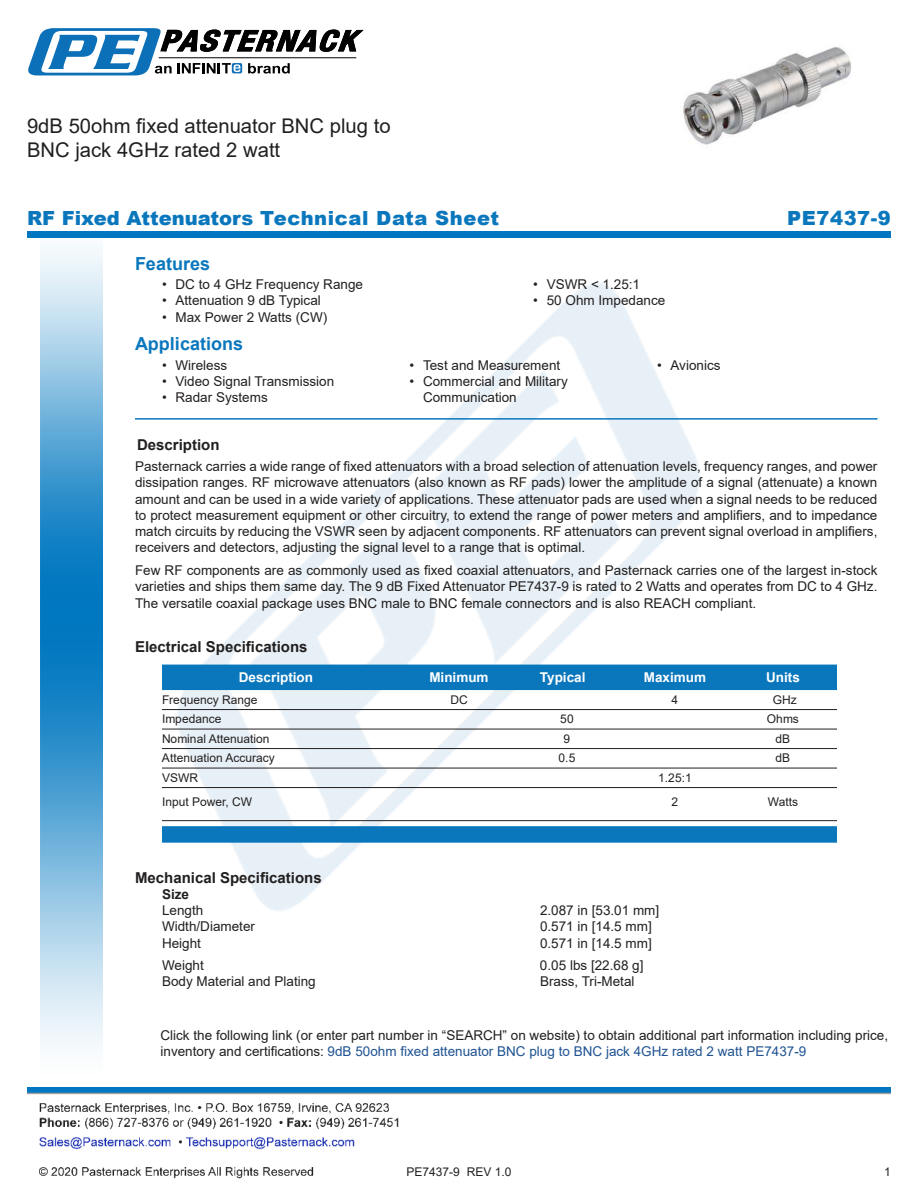
<style>
.page{position:relative;width:918px;height:1188px;background:#fff}
.page>*{position:absolute;margin:0;border:0;box-sizing:border-box;transform-origin:0 0}
.t1{font:20.25px/24.3px "Arial";color:#221f1f}
.t2{font:900 19.5px "Arial";letter-spacing:.005em;color:#0a77bd}
.t3{font:900 19.5px "Arial";letter-spacing:.025em;color:#0a77bd}
.t4{font:700 18px "Arial";color:#0a77bd}
.t5{font:700 15px "Arial";color:#221f1f}
.t6{font:13.5px/16.2px "Arial";color:#221f1f}
.t7{font:700 13.5px "Arial";color:#fff}
.t8{font:700 13.5px "Arial";color:#221f1f}
.t9{font:12px "Arial";color:#221f1f}
.s1{color:#1f5392}
</style>
<div class="page">
<img style="left:39px;top:1103px;width:360px;height:76px">
<img style="left:102px;top:248px;width:719px;height:722px">
<img style="left:27px;top:1088px;width:864px;height:7px">
<img style="left:40px;top:237px;width:62px;height:811px">
<div style="left:27px;top:231px;width:864px;height:6px;background:#0177c0"></div>
<svg style="left:28px;top:28px;width:336px;height:47px"></svg>
<hr style="left:135px;top:418px;width:743px;height:2px;background:#0a77bd">
<div style="left:162px;top:665px;width:675px;height:25px;background:#0a77bd"></div>
<hr style="left:162px;top:709px;width:675px;height:1px;background:#221f1f">
<hr style="left:162px;top:729px;width:675px;height:1px;background:#221f1f">
<hr style="left:162px;top:748px;width:675px;height:1px;background:#221f1f">
<hr style="left:162px;top:768px;width:675px;height:1px;background:#221f1f">
<hr style="left:162px;top:787px;width:675px;height:1px;background:#221f1f">
<hr style="left:162px;top:820px;width:675px;height:1px;background:#221f1f">
<div style="left:162px;top:826px;width:675px;height:17px;background:#0a77bd"></div>
<img style="left:683px;top:47px;width:169px;height:98px">
<h1 class="t1" style="left:27px;top:114px;width:365px">9dB 50ohm 昀椀xed attenuator BNC plug to<br>BNC jack 4GHz rated 2 watt</h1>
<h2 class="t2" style="left:27px;top:207px;width:474px">RF Fixed Attenuators Technical Data Sheet</h2>
<h2 class="t3" style="left:787px;top:207px;width:105px">PE7437-9</h2>
<h3 class="t4" style="left:135px;top:257px;width:77px">Features</h3>
<p class="t6" style="left:162px;top:278px;width:203px">• DC to 4 GHz Frequency Range</p>
<p class="t6" style="left:162px;top:294px;width:160px">• Attenuation 9 dB Typical</p>
<p class="t6" style="left:162px;top:310px;width:167px">• Max Power 2 Watts (CW)</p>
<h3 class="t4" style="left:135px;top:337px;width:110px">Applications</h3>
<p class="t6" style="left:162px;top:358px;width:67px">• Wireless</p>
<p class="t6" style="left:162px;top:374px;width:174px">• Video Signal Transmission</p>
<p class="t6" style="left:162px;top:390px;width:107px">• Radar Systems</p>
<p class="t6" style="left:533px;top:278px;width:108px">• VSWR &lt; 1.25:1</p>
<p class="t6" style="left:533px;top:294px;width:134px">• 50 Ohm Impedance</p>
<p class="t6" style="left:410px;top:358px;width:152px">• Test and Measurement</p>
<p class="t6" style="left:423px;top:374px;width:146px;text-indent:-14px">• Commercial and Military<br>Communication</p>
<p class="t6" style="left:657px;top:358px;width:65px">• Avionics</p>
<p class="t5" style="left:137px;top:439px;width:84px">Description</p>
<p class="t6" style="left:135px;top:458px;width:744px;text-align:justify">Pasternack carries a wide range of 昀椀xed attenuators with a broad selection of attenuation levels, frequency ranges, and power dissipation ranges. RF microwave attenuators (also known as RF pads) lower the amplitude of a signal (attenuate) a known amount and can be used in a wide variety of applications. These attenuator pads are used when a signal needs to be reduced to protect measurement equipment or other circuitry, to extend the range of power meters and ampli昀椀ers, and to impedance match circuits by reducing the VSWR seen by adjacent components. RF attenuators can prevent signal overload in ampli昀椀ers, receivers and detectors, adjusting the signal level to a range that is optimal.</p>
<p class="t6" style="left:135px;top:562px;width:744px;text-align:justify">Few RF components are as commonly used as 昀椀xed coaxial attenuators, and Pasternack carries one of the largest in-stock varieties and ships them same day. The 9 dB Fixed Attenuator PE7437-9 is rated to 2 Watts and operates from DC to 4 GHz.<br>The versatile coaxial package uses BNC male to BNC female connectors and is also REACH compliant.</p>
<p class="t5" style="left:135px;top:636px;width:174px">Electrical Speci昀椀cations</p>
<p class="t7" style="left:239px;top:672px;width:76px">Description</p>
<p class="t7" style="left:429px;top:672px;width:61px">Minimum</p>
<p class="t7" style="left:540px;top:672px;width:47px">Typical</p>
<p class="t7" style="left:644px;top:672px;width:64px">Maximum</p>
<p class="t7" style="left:766px;top:672px;width:35px">Units</p>
<p class="t9" style="left:162px;top:695px;width:97px">Frequency Range</p>
<p class="t9" style="left:450px;top:695px;width:19px">DC</p>
<p class="t9" style="left:672px;top:695px;width:8px">4</p>
<p class="t9" style="left:773px;top:695px;width:25px">GHz</p>
<p class="t9" style="left:162px;top:714px;width:61px">Impedance</p>
<p class="t9" style="left:560px;top:714px;width:15px">50</p>
<p class="t9" style="left:767px;top:714px;width:34px">Ohms</p>
<p class="t9" style="left:162px;top:734px;width:109px">Nominal Attenuation</p>
<p class="t9" style="left:564px;top:734px;width:8px">9</p>
<p class="t9" style="left:776px;top:734px;width:16px">dB</p>
<p class="t9" style="left:162px;top:753px;width:114px">Attenuation Accuracy</p>
<p class="t9" style="left:559px;top:753px;width:18px">0.5</p>
<p class="t9" style="left:776px;top:753px;width:16px">dB</p>
<p class="t9" style="left:162px;top:773px;width:37px">VSWR</p>
<p class="t9" style="left:658px;top:773px;width:35px">1.25:1</p>
<p class="t9" style="left:162px;top:793px;width:92px">Input Power, CW</p>
<p class="t9" style="left:672px;top:797px;width:8px">2</p>
<p class="t9" style="left:768px;top:797px;width:32px">Watts</p>
<p class="t5" style="left:135px;top:867px;width:188px">Mechanical Speci昀椀cations</p>
<p class="t8" style="left:162px;top:889px;width:29px">Size</p>
<p class="t6" style="left:162px;top:904px;width:43px">Length</p>
<p class="t6" style="left:540px;top:904px;width:121px">2.087 in [53.01 mm]</p>
<p class="t6" style="left:162px;top:920px;width:95px">Width/Diameter</p>
<p class="t6" style="left:540px;top:920px;width:113px">0.571 in [14.5 mm]</p>
<p class="t6" style="left:162px;top:936px;width:41px">Height</p>
<p class="t6" style="left:540px;top:936px;width:113px">0.571 in [14.5 mm]</p>
<p class="t6" style="left:162px;top:957px;width:43px">Weight</p>
<p class="t6" style="left:540px;top:957px;width:105px">0.05 lbs [22.68 g]</p>
<p class="t6" style="left:162px;top:973px;width:155px">Body Material and Plating</p>
<p class="t6" style="left:540px;top:973px;width:96px">Brass, Tri-Metal</p>
<p class="t6" style="left:160px;top:1027px;width:729px">Click the following link (or enter part number in “SEARCH” on website) to obtain additional part information including price, inventory and certi昀椀cations: <span class="s1">9dB 50ohm 昀椀xed attenuator BNC plug to BNC jack 4GHz rated 2 watt PE7437-9</span></p>
<p class="t9" style="left:407px;top:1163px;width:106px">PE7437-9 REV 1.0</p>
<p class="t9" style="left:884px;top:1167px;width:8px">1</p>
</div>
